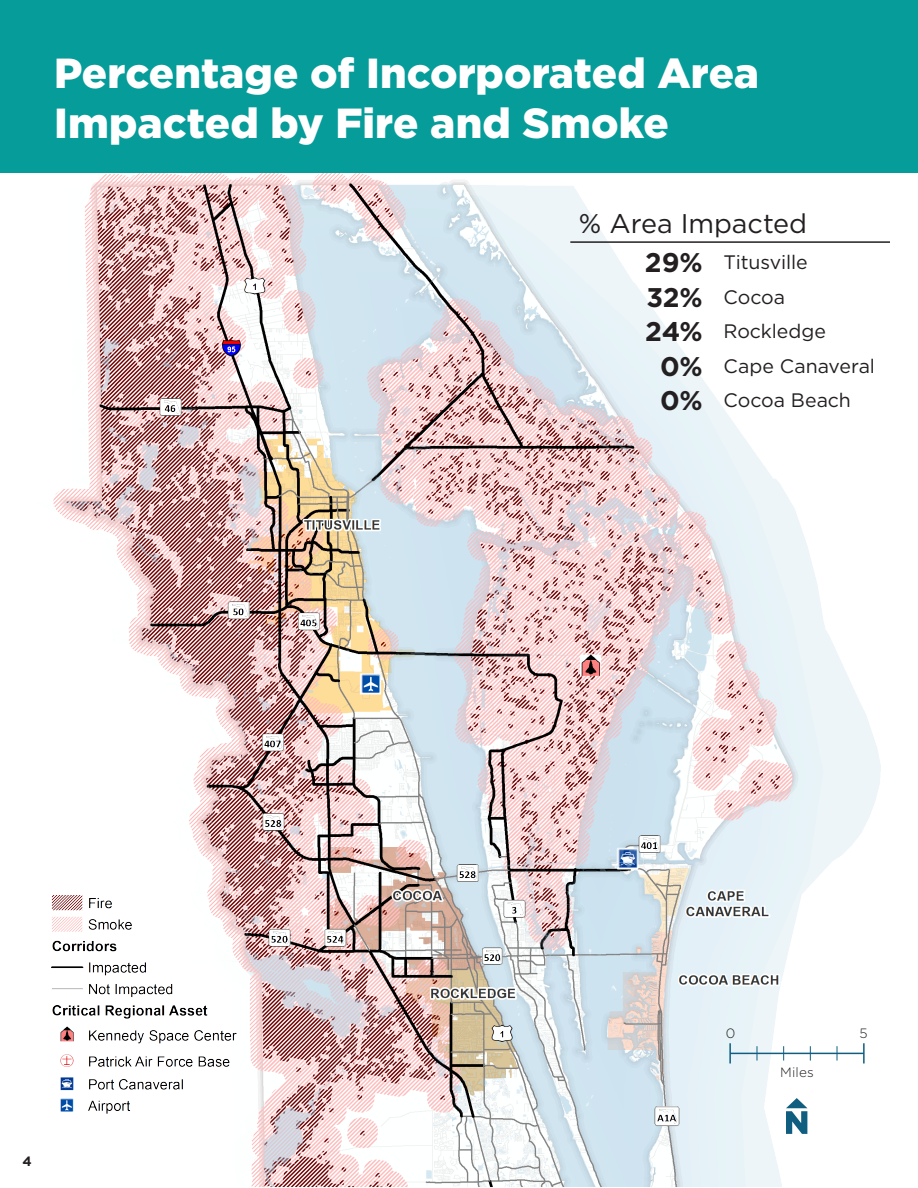
<style>
.page{position:relative;width:918px;height:1188px;background:#fff}
.page>*{position:absolute;margin:0;border:0;box-sizing:border-box;transform-origin:0 0}
.Header_1{font:900 42px/50.4px "Gotham";color:#fff}
.Percentage_List{font:700 27px "Gotham";color:#231f20}
.Percentage_List-2{font:27px "Gotham";letter-spacing:-.005em;color:#231f20}
.Percentage_List-3{font:19.5px "Gotham";letter-spacing:-.005em;color:#231f20}
.Percentage_List-4{font:300 13.5px "Gotham";letter-spacing:.01em;color:#231f20}
.t1{font:700 13.5px "Gotham";color:#231f20}
</style>
<div class="page">
<img style="left:53px;top:173px;width:828px;height:1015px">
<div style="left:0;top:0;width:918px;height:173px;background:#059c99"></div>
<img style="left:51px;top:880px;width:201px;height:276px">
<hr style="left:730px;top:1053px;width:134px;height:1px;background:#0f5e80">
<hr style="left:729px;top:1043px;width:2px;height:21px;background:#0f5e80">
<hr style="left:863px;top:1043px;width:2px;height:21px;background:#0f5e80">
<svg style="left:757px;top:1046px;width:1px;height:15px"></svg>
<svg style="left:783px;top:1046px;width:1px;height:15px"></svg>
<svg style="left:810px;top:1046px;width:1px;height:15px"></svg>
<svg style="left:837px;top:1046px;width:1px;height:15px"></svg>
<svg style="left:786px;top:1098px;width:21px;height:36px"></svg>
<hr style="left:570px;top:241px;width:320px;height:2px;background:#231f20">
<p class="Header_1" style="left:54px;top:47px;width:707px">Percentage of Incorporated Area<br>Impacted by Fire and Smoke</p>
<p class="Percentage_List-2" style="left:579px;top:206px;width:230px">% Area Impacted</p>
<p class="Percentage_List" style="left:645px;top:245px;width:59px">29%</p>
<p class="Percentage_List" style="left:646px;top:279px;width:58px">32%</p>
<p class="Percentage_List" style="left:645px;top:314px;width:59px">24%</p>
<p class="Percentage_List" style="left:660px;top:348px;width:44px">0%</p>
<p class="Percentage_List" style="left:660px;top:383px;width:44px">0%</p>
<p class="Percentage_List-3" style="left:723px;top:250px;width:86px">Titusville</p>
<p class="Percentage_List-3" style="left:723px;top:284px;width:63px">Cocoa</p>
<p class="Percentage_List-3" style="left:723px;top:319px;width:104px">Rockledge</p>
<p class="Percentage_List-3" style="left:723px;top:353px;width:153px">Cape Canaveral</p>
<p class="Percentage_List-3" style="left:723px;top:388px;width:129px">Cocoa Beach</p>
<p class="t1" style="left:22px;top:1153px;width:11px">4</p>
<p class="Percentage_List-4" style="left:726px;top:1025px;width:11px">0</p>
<p class="Percentage_List-4" style="left:860px;top:1025px;width:10px">5</p>
<p class="Percentage_List-4" style="left:780px;top:1064px;width:35px">Miles</p>
</div>
